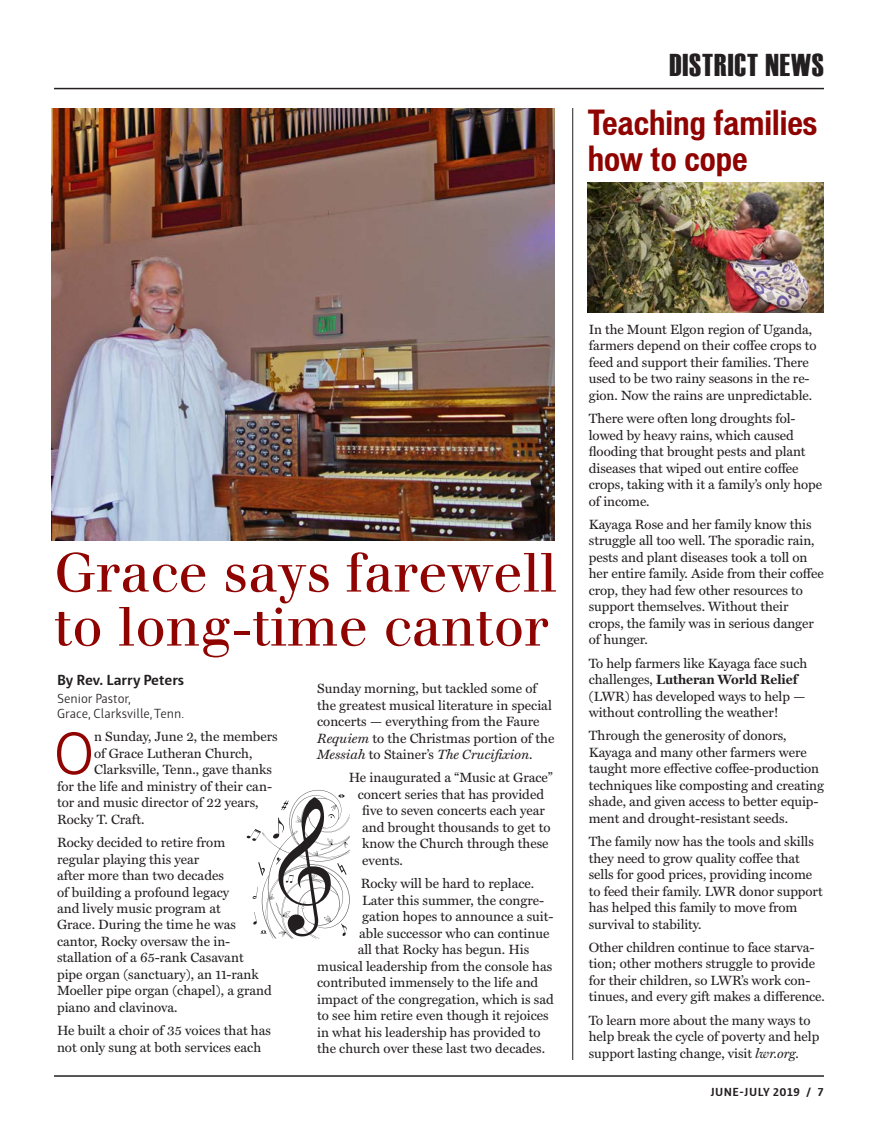
<style>
.page{position:relative;width:878px;height:1141px;background:#fff}
.page>*{position:absolute;margin:0;border:0;box-sizing:border-box;transform-origin:0 0}
.Submissions_Body_Tex{font:61.95px "Haptic Light 0 wt";color:#8f0300}
.Submissions_Body_Tex-2{font:54px/54px "Walbaum";color:#8f0300}
.Submissions_Header{font:700 condensed 33px/36px "Vonnes";color:#8f0300}
.Interior_Header_Bar{font:31.5px "Haettenschweiler";letter-spacing:.03em;color:#231f20}
.c1{font:700 15px "Haptic";color:#231f20}
.Submissions_Body_Tex-3{font:13.5px/16.5px "Miller Text";letter-spacing:-.005em;color:#231f20}
.c1-2{font:13.5px "Haptic Light 0 wt";color:#231f20}
.t1{font:700 12px "Haptic";letter-spacing:.04em;color:#231f20}
.s1{font-style:italic}
.s2{font-weight:700}
</style>
<div class="page">
<hr style="left:54px;top:1075px;width:770px;height:2px;background:#231f20">
<hr style="left:54px;top:88px;width:770px;height:1px;background:#231f20">
<img style="left:52px;top:108px;width:503px;height:432px">
<svg style="left:246px;top:790px;width:104px;height:148px"></svg>
<hr style="left:572px;top:108px;width:1px;height:952px;background:#231f20">
<img style="left:588px;top:182px;width:236px;height:130px">
<p class="Interior_Header_Bar" style="left:669px;top:47px;width:156px">DISTRICT NEWS</p>
<p class="Submissions_Header" style="left:588px;top:104px;width:231px">Teaching families how to cope</p>
<p class="Submissions_Body_Tex-2" style="left:54px;top:546px;width:504px">Grace says farewell to long-time cantor</p>
<p class="c1" style="left:57px;top:671px;width:129px">By Rev. Larry Peters</p>
<p class="c1-2" style="left:57px;top:691px;width:75px">Senior Pastor,</p>
<p class="c1-2" style="left:57px;top:706px;width:129px">Grace, Clarksville, Tenn.</p>
<p class="Submissions_Body_Tex" style="left:54px;top:718px;width:42px">O</p>
<p class="Submissions_Body_Tex-3" style="left:94px;top:729px;width:185px">n Sunday, June 2, the members</p>
<p class="Submissions_Body_Tex-3" style="left:94px;top:745px;width:160px">of Grace Lutheran Church,</p>
<p class="Submissions_Body_Tex-3" style="left:94px;top:762px;width:179px">Clarksville, Tenn., gave thanks</p>
<p class="Submissions_Body_Tex-3" style="left:57px;top:778px;width:216px">for the life and ministry of their can-</p>
<p class="Submissions_Body_Tex-3" style="left:57px;top:795px;width:203px">tor and music director of 22 years,</p>
<p class="Submissions_Body_Tex-3" style="left:57px;top:811px;width:89px">Rocky T. Craft.</p>
<p class="Submissions_Body_Tex-3" style="left:57px;top:834px;width:216px">Rocky decided to retire from<br>regular playing this year<br>after more than two decades<br>of building a profound legacy<br>and lively music program at<br>Grace. During the time he was cantor, Rocky oversaw the in&shy;stallation of a 65-rank Casavant pipe organ (sanctuary), an 11-rank<br>Moeller pipe organ (chapel), a grand piano and clavinova.</p>
<p class="Submissions_Body_Tex-3" style="left:57px;top:1023px;width:215px">He built a choir of 35 voices that has not only sung at both services each</p>
<p class="Submissions_Body_Tex-3" style="left:317px;top:680px;width:239px">Sunday morning, but tackled some of the greatest musical literature in special concerts — everything from the Faure <span class="s1">Requiem</span> to the Christmas portion of the <span class="s1">Messiah</span> to Stainer’s <span class="s1">The Crucifixion</span>.</p>
<p class="Submissions_Body_Tex-3" style="left:348px;top:770px;width:205px">He inaugurated a “Music at Grace”</p>
<p class="Submissions_Body_Tex-3" style="left:357px;top:786px;width:188px">concert series that has provided</p>
<p class="Submissions_Body_Tex-3" style="left:362px;top:803px;width:184px">five to seven concerts each year</p>
<p class="Submissions_Body_Tex-3" style="left:362px;top:819px;width:190px">and brought thousands to get to</p>
<p class="Submissions_Body_Tex-3" style="left:362px;top:836px;width:188px">know the Church through these</p>
<p class="Submissions_Body_Tex-3" style="left:362px;top:852px;width:42px">events.</p>
<p class="Submissions_Body_Tex-3" style="left:360px;top:875px;width:175px">Rocky will be hard to replace.</p>
<p class="Submissions_Body_Tex-3" style="left:362px;top:892px;width:183px">Later this summer, the congre-</p>
<p class="Submissions_Body_Tex-3" style="left:362px;top:908px;width:193px">gation hopes to announce a suit-</p>
<p class="Submissions_Body_Tex-3" style="left:359px;top:925px;width:192px">able successor who can continue</p>
<p class="Submissions_Body_Tex-3" style="left:357px;top:941px;width:173px">all that Rocky has begun. His</p>
<p class="Submissions_Body_Tex-3" style="left:317px;top:958px;width:237px">musical leadership from the console has</p>
<p class="Submissions_Body_Tex-3" style="left:317px;top:974px;width:223px">contributed immensely to the life and</p>
<p class="Submissions_Body_Tex-3" style="left:317px;top:991px;width:238px">impact of the congregation, which is sad</p>
<p class="Submissions_Body_Tex-3" style="left:317px;top:1007px;width:233px">to see him retire even though it rejoices</p>
<p class="Submissions_Body_Tex-3" style="left:317px;top:1024px;width:225px">in what his leadership has provided to</p>
<p class="Submissions_Body_Tex-3" style="left:317px;top:1040px;width:229px">the church over these last two decades.</p>
<p class="Submissions_Body_Tex-3" style="left:589px;top:321px;width:229px">In the Mount Elgon region of Uganda, farmers depend on their coffee crops to feed and support their families. There used to be two rainy seasons in the re&shy;gion. Now the rains are unpredictable.</p>
<p class="Submissions_Body_Tex-3" style="left:589px;top:410px;width:235px">There were often long droughts fol&shy;lowed by heavy rains, which caused flooding that brought pests and plant diseases that wiped out entire coffee crops, taking with it a family’s only hope of income.</p>
<p class="Submissions_Body_Tex-3" style="left:589px;top:516px;width:236px">Kayaga Rose and her family know this struggle all too well. The sporadic rain, pests and plant diseases took a toll on her entire family. Aside from their coffee crop, they had few other resources to support themselves. Without their crops, the family was in serious danger of hunger.</p>
<p class="Submissions_Body_Tex-3" style="left:589px;top:655px;width:220px">To help farmers like Kayaga face such challenges, <span class="s2">Lutheran World Relief </span>(LWR) has developed ways to help — without controlling the weather!</p>
<p class="Submissions_Body_Tex-3" style="left:589px;top:728px;width:237px">Through the generosity of donors, Kayaga and many other farmers were taught more effective coffee-production techniques like composting and creating shade, and given access to better equip&shy;ment and drought-resistant seeds.</p>
<p class="Submissions_Body_Tex-3" style="left:589px;top:833px;width:235px">The family now has the tools and skills they need to grow quality coffee that sells for good prices, providing income to feed their family. LWR donor support has helped this family to move from survival to stability.</p>
<p class="Submissions_Body_Tex-3" style="left:589px;top:939px;width:237px">Other children continue to face starva&shy;tion; other mothers struggle to provide for their children, so LWR’s work con&shy;tinues, and every gift makes a difference.</p>
<p class="Submissions_Body_Tex-3" style="left:589px;top:1012px;width:232px">To learn more about the many ways to help break the cycle of poverty and help support lasting change, visit <span class="s1">lwr.org.</span></p>
<p class="t1" style="left:710px;top:1084px;width:115px">JUNE-JULY 2019 / 7</p>
</div>
